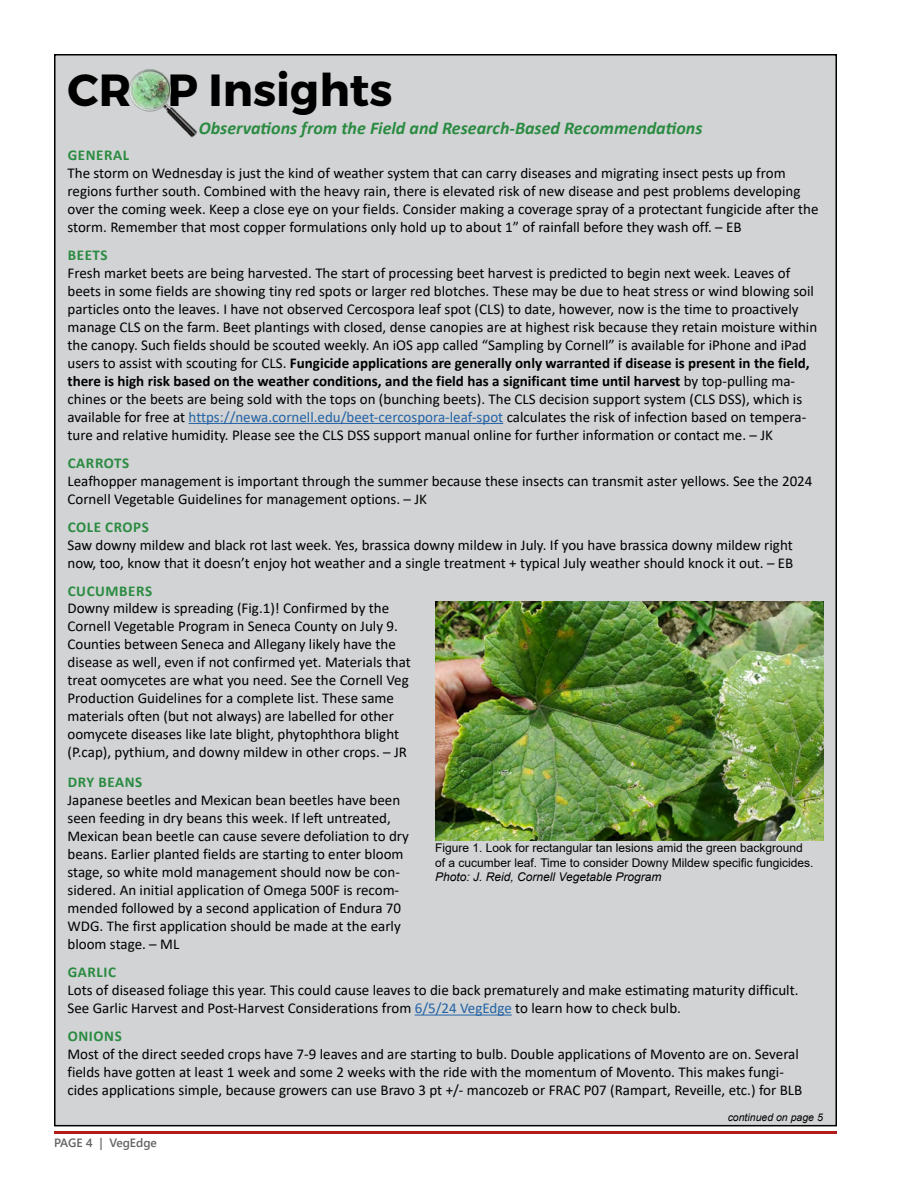
<style>
.page{position:relative;width:918px;height:1188px;background:#fff}
.page>*{position:absolute;margin:0;border:0;box-sizing:border-box;transform-origin:0 0}
.t1{font:700 45px "Montserrat";color:#000}
.t2{font:italic 700 18px "Calibri";color:#2a8b41}
.t3{font:15px/18px "Calibri";color:#000}
.t4{font:700 15px "Calibri";letter-spacing:.04em;color:#2a8b41}
.t5{font:12px/14.4px "Arial";color:#000}
.t6{font:italic 12px "Arial";color:#000}
.t7{font:12px "Webly Sleek UI Semibold";color:#636466}
.t8{font:italic 10.5px "Arial";color:#000}
.s1{font-weight:700}
.s2{color:#2363a6}
</style>
<div class="page">
<div style="left:55px;top:55px;width:781px;height:1071px;background:#d1d3d4"></div>
<img style="left:129px;top:69px;width:68px;height:69px">
<hr style="left:189px;top:423px;width:314px;height:1px;background:#2363a6">
<img style="left:435px;top:602px;width:389px;height:238px">
<hr style="left:415px;top:1015px;width:97px;height:1px;background:#2363a6">
<hr style="left:54px;top:1131px;width:783px;height:3px;background:#b31b1b">
<h1 class="t1" style="left:68px;top:62px;width:326px">CROP Insights</h1>
<p class="t2" style="left:199px;top:115px;width:505px">Observations from the Field and Research-Based Recommendations</p>
<p class="t4" style="left:68px;top:144px;width:63px">GENERAL</p>
<p class="t3" style="left:68px;top:163px;width:752px">The storm on Wednesday is just the kind of weather system that can carry diseases and migrating insect pests up from regions further south. Combined with the heavy rain, there is elevated risk of new disease and pest problems developing over the coming week. Keep a close eye on your fields. Consider making a coverage spray of a protectant fungicide after the storm. Remember that most copper formulations only hold up to about 1” of rainfall before they wash off. – EB</p>
<p class="t4" style="left:68px;top:244px;width:41px">BEETS</p>
<p class="t3" style="left:68px;top:263px;width:751px">Fresh market beets are being harvested. The start of processing beet harvest is predicted to begin next week. Leaves of beets in some fields are showing tiny red spots or larger red blotches. These may be due to heat stress or wind blowing soil particles onto the leaves. I have not observed Cercospora leaf spot (CLS) to date, however, now is the time to proactively manage CLS on the farm. Beet plantings with closed, dense canopies are at highest risk because they retain moisture within the canopy. Such fields should be scouted weekly. An iOS app called “Sampling by Cornell” is available for iPhone and iPad users to assist with scouting for CLS. <span class="s1">Fungicide applications are generally only warranted if disease is present in the field, there is high risk based on the weather conditions, and the field has a significant time until harvest</span> by top-pulling ma&shy;chines or the beets are being sold with the tops on (bunching beets). The CLS decision support system (CLS DSS), which is available for free at <span class="s2">https://newa.cornell.edu/beet-cercospora-leaf-spot</span> calculates the risk of infection based on tempera&shy;ture and relative humidity. Please see the CLS DSS support manual online for further information or contact me. – JK</p>
<p class="t4" style="left:68px;top:452px;width:63px">CARROTS</p>
<p class="t3" style="left:68px;top:471px;width:746px">Leafhopper management is important through the summer because these insects can transmit aster yellows. See the 2024<br>Cornell Vegetable Guidelines for management options. – JK</p>
<p class="t4" style="left:68px;top:516px;width:83px">COLE CROPS</p>
<p class="t3" style="left:68px;top:535px;width:727px">Saw downy mildew and black rot last week. Yes, brassica downy mildew in July. If you have brassica downy mildew right now, too, know that it doesn’t enjoy hot weather and a single treatment + typical July weather should knock it out. – EB</p>
<p class="t4" style="left:68px;top:580px;width:86px">CUCUMBERS</p>
<p class="t3" style="left:68px;top:598px;width:345px">Downy mildew is spreading (Fig.1)! Confirmed by the Cornell Vegetable Program in Seneca County on July 9.<br>Counties between Seneca and Allegany likely have the disease as well, even if not confirmed yet. Materials that treat oomycetes are what you need. See the Cornell Veg Production Guidelines for a complete list. These same materials often (but not always) are labelled for other oomycete diseases like late blight, phytophthora blight (P.cap), pythium, and downy mildew in other crops. – JR</p>
<p class="t4" style="left:68px;top:771px;width:76px">DRY BEANS</p>
<p class="t3" style="left:68px;top:790px;width:343px">Japanese beetles and Mexican bean beetles have been seen feeding in dry beans this week. If left untreated, Mexican bean beetle can cause severe defoliation to dry beans. Earlier planted fields are starting to enter bloom stage, so white mold management should now be con&shy;sidered. An initial application of Omega 500F is recom&shy;mended followed by a second application of Endura 70<br>WDG. The first application should be made at the early bloom stage. – ML</p>
<p class="t4" style="left:68px;top:962px;width:50px">GARLIC</p>
<p class="t3" style="left:68px;top:981px;width:733px">Lots of diseased foliage this year. This could cause leaves to die back prematurely and make estimating maturity difficult.<br>See Garlic Harvest and Post-Harvest Considerations from <span class="s2">6/5/24 VegEdge</span> to learn how to check bulb.</p>
<p class="t4" style="left:68px;top:1026px;width:56px">ONIONS</p>
<p class="t3" style="left:68px;top:1045px;width:736px">Most of the direct seeded crops have 7-9 leaves and are starting to bulb. Double applications of Movento are on. Several fields have gotten at least 1 week and some 2 weeks with the ride with the momentum of Movento. This makes fungi&shy;cides applications simple, because growers can use Bravo 3 pt +/- mancozeb or FRAC P07 (Rampart, Reveille, etc.) for BLB</p>
<p class="t5" style="left:435px;top:841px;width:380px">Figure 1. Look for rectangular tan lesions amid the green background of a cucumber leaf. Time to consider Downy Mildew specific fungicides.</p>
<p class="t6" style="left:435px;top:869px;width:228px">Photo: J. Reid, Cornell Vegetable Program</p>
<p class="t7" style="left:54px;top:1134px;width:105px">PAGE 4 | VegEdge</p>
<p class="t8" style="left:728px;top:1110px;width:97px">continued on page 5</p>
</div>
